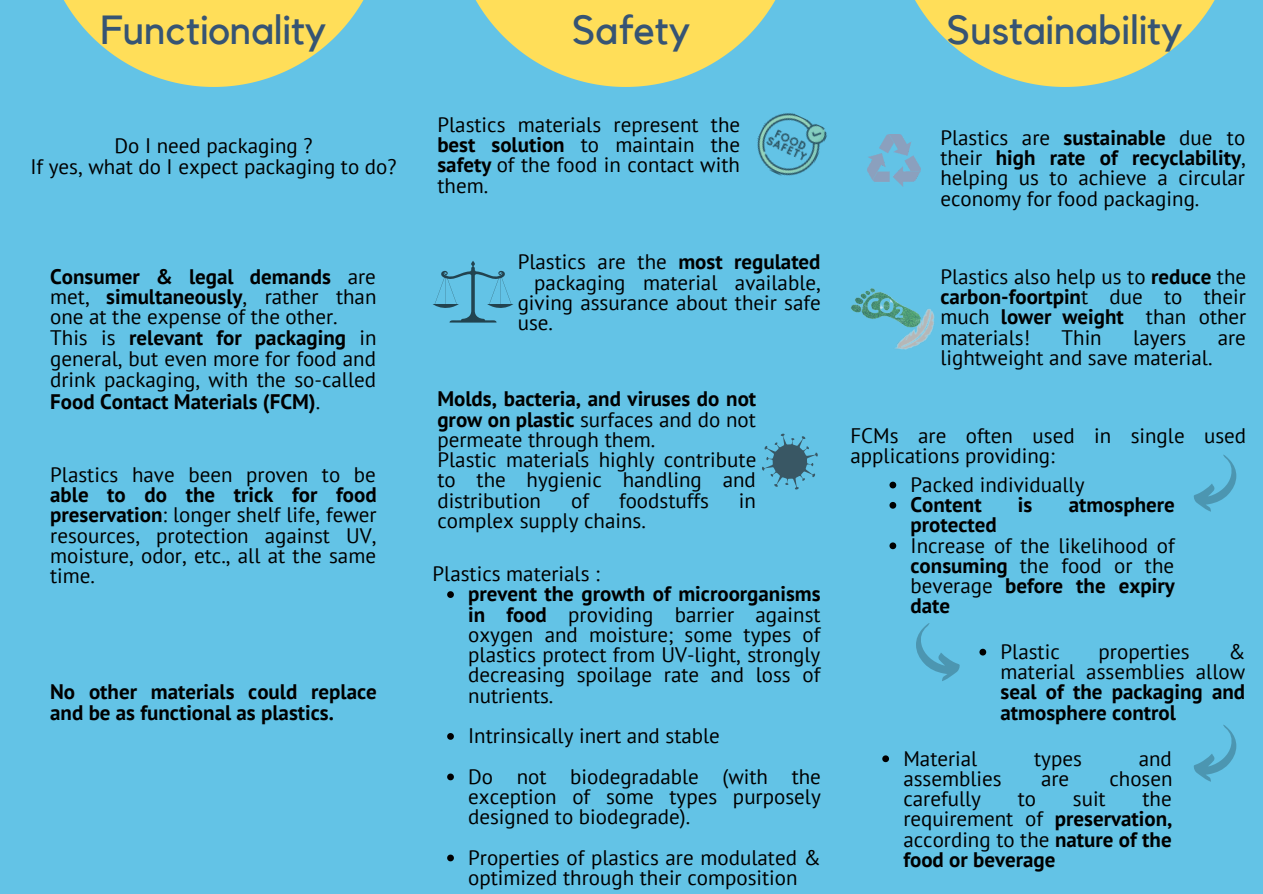
<style>
.page{position:relative;width:1263px;height:894px;background:#fff}
.page>*{position:absolute;margin:0;border:0;box-sizing:border-box;transform-origin:0 0}
.t1{font:40.5px "Kollektif";color:#365474}
.t2{font:21px/20.2px "PT Sans";color:#000}
.t3{font:700 21px/20.2px "PT Sans";color:#000}
.s1{font-weight:700}
.s2{font-weight:400}
</style>
<div class="page">
<div style="left:0;top:0;width:1263px;height:893px;background:#63c3e6"></div>
<svg style="left:433px;top:261px;width:80px;height:61px"></svg>
<svg style="left:762px;top:433px;width:56px;height:56px"></svg>
<img style="left:868px;top:135px;width:52px;height:52px">
<img style="left:757px;top:113px;width:70px;height:63px">
<img style="left:851px;top:288px;width:44px;height:31px">
<img style="left:888px;top:301px;width:47px;height:49px">
<svg style="left:64px;top:0;width:300px;height:87px"></svg>
<svg style="left:475px;top:0;width:301px;height:87px"></svg>
<svg style="left:915px;top:0;width:300px;height:87px"></svg>
<svg style="left:447px;top:591px;width:7px;height:6px"></svg>
<svg style="left:447px;top:733px;width:7px;height:6px"></svg>
<svg style="left:447px;top:773px;width:7px;height:7px"></svg>
<svg style="left:447px;top:854px;width:7px;height:7px"></svg>
<svg style="left:889px;top:481px;width:7px;height:7px"></svg>
<svg style="left:889px;top:502px;width:7px;height:6px"></svg>
<svg style="left:889px;top:542px;width:7px;height:7px"></svg>
<svg style="left:979px;top:648px;width:7px;height:7px"></svg>
<svg style="left:882px;top:755px;width:7px;height:7px"></svg>
<svg style="left:1194px;top:454px;width:42px;height:57px"></svg>
<svg style="left:916px;top:623px;width:44px;height:58px"></svg>
<svg style="left:1194px;top:725px;width:42px;height:56px"></svg>
<h1 class="t1" style="left:100px;top:12px;width:228px">Functionality</h1>
<h1 class="t1" style="left:572px;top:12px;width:120px">Safety</h1>
<h1 class="t1" style="left:947px;top:12px;width:238px">Sustainability</h1>
<p class="t2" style="left:30px;top:134px;width:368px;line-height:21.3px;text-align:center">Do I need packaging ?<br>If yes, what do I expect packaging to do?</p>
<p class="t2" style="left:50px;top:265px;width:328px;line-height:20.9px"><span class="s1">Consumer &amp; legal demands</span> are met, <span class="s1">simultaneously</span>, rather than one at the expense of the other.<br>This is <span class="s1">relevant for packaging</span> in general, but even more for food and drink packaging, with the so-called<br><span class="s1">Food Contact Materials (FCM)</span>.</p>
<p class="t2" style="left:50px;top:463px;width:327px">Plastics have been proven to be</p>
<p class="t2" style="left:50px;top:484px;width:328px;text-align:justify"><span class="s1">able to do the trick for food preservation</span>: longer shelf life, fewer resources, protection against UV, moisture, odor, etc., all at the same time.</p>
<p class="t3" style="left:50px;top:681px;width:328px">No other materials could replace and be as functional as plastics.</p>
<p class="t2" style="left:437px;top:114px;width:304px;text-align:justify">Plastics materials represent the <span class="s1">best solution</span> to maintain the <span class="s1">safety</span> of the food in contact with them.</p>
<p class="t2" style="left:518px;top:251px;width:304px">Plastics are the <span class="s1">most regulated</span></p>
<p class="t2" style="left:534px;top:271px;width:288px">packaging material available,</p>
<p class="t2" style="left:518px;top:292px;width:305px">giving assurance about their safe</p>
<p class="t2" style="left:518px;top:312px;width:37px">use.</p>
<p class="t2" style="left:437px;top:388px;width:320px"><span class="s1">Molds, bacteria, and viruses do not grow on plastic</span> surfaces and do not permeate through them.<br>Plastic materials highly contribute to the hygienic handling and distribution</p>
<p class="t2" style="left:571px;top:489px;width:19px">of</p>
<p class="t2" style="left:619px;top:489px;width:91px">foodstuffs</p>
<p class="t2" style="left:739px;top:489px;width:19px">in</p>
<p class="t2" style="left:437px;top:510px;width:210px">complex supply chains.</p>
<p class="t2" style="left:432px;top:563px;width:169px">Plastics materials :</p>
<p class="t2" style="left:468px;top:583px;width:354px;text-align:justify"><span class="s1">prevent the growth of microorganisms in food</span> providing barrier against oxygen and moisture; some types of plastics protect from UV-light, strongly decreasing spoilage rate and loss of nutrients.</p>
<p class="t2" style="left:468px;top:715px;width:354px;line-height:40.5px">Intrinsically inert and stable<br>Do not biodegradable (with the</p>
<p class="t2" style="left:468px;top:785px;width:354px">exception of some types purposely designed to biodegrade).</p>
<p class="t2" style="left:468px;top:846px;width:354px">Properties of plastics are modulated &amp; optimized through their composition</p>
<p class="t2" style="left:940px;top:127px;width:307px;text-align:justify">Plastics are <span class="s1">sustainable</span> due to their <span class="s1">high rate of recyclability</span>, helping us to achieve a circular economy for food packaging.</p>
<p class="t2" style="left:940px;top:266px;width:308px;text-align:justify">Plastics also help us to <span class="s1">reduce</span> the <span class="s1">carbon-foortpin</span>t due to their much <span class="s1">lower weight</span> than other materials!</p>
<p class="t2" style="left:1061px;top:326px;width:42px">Thin</p>
<p class="t2" style="left:1133px;top:326px;width:54px">layers</p>
<p class="t2" style="left:1218px;top:326px;width:30px">are</p>
<p class="t2" style="left:940px;top:347px;width:274px">lightweight and save material.</p>
<p class="t2" style="left:850px;top:424px;width:397px">FCMs are often used in single used applications providing:</p>
<p class="t2" style="left:910px;top:473px;width:175px">Packed individually</p>
<p class="t3" style="left:910px;top:494px;width:73px">Content</p>
<p class="t3" style="left:1018px;top:494px;width:16px">is</p>
<p class="t3" style="left:1069px;top:494px;width:108px">atmosphere</p>
<p class="t3" style="left:910px;top:514px;width:88px">protected</p>
<p class="t2" style="left:910px;top:534px;width:266px;text-align:justify">Increase of the likelihood of <span class="s1">consuming</span> the food or the beverage <span class="s1">before the expiry date</span></p>
<p class="t2" style="left:1000px;top:640px;width:61px">Plastic</p>
<p class="t2" style="left:1099px;top:640px;width:93px">properties</p>
<p class="t2" style="left:1000px;top:640px;width:247px;text-align:right">&amp;<br>material assemblies allow</p>
<p class="t3" style="left:1000px;top:681px;width:246px">seal of the packaging and atmosphere control</p>
<p class="t2" style="left:903px;top:747px;width:76px">Material</p>
<p class="t2" style="left:1034px;top:747px;width:49px">types</p>
<p class="t2" style="left:1139px;top:747px;width:35px">and</p>
<p class="t2" style="left:903px;top:767px;width:100px">assemblies</p>
<p class="t2" style="left:1041px;top:767px;width:30px">are</p>
<p class="t2" style="left:1109px;top:767px;width:65px">chosen</p>
<p class="t2" style="left:903px;top:787px;width:79px">carefully</p>
<p class="t2" style="left:1018px;top:787px;width:20px">to</p>
<p class="t2" style="left:1073px;top:787px;width:34px">suit</p>
<p class="t3" style="left:903px;top:787px;width:271px;text-align:justify;text-indent:239px"><span class="s2">the requirement of</span> preservation, <span class="s2">according to the</span> nature of the food or beverage</p>
</div>
